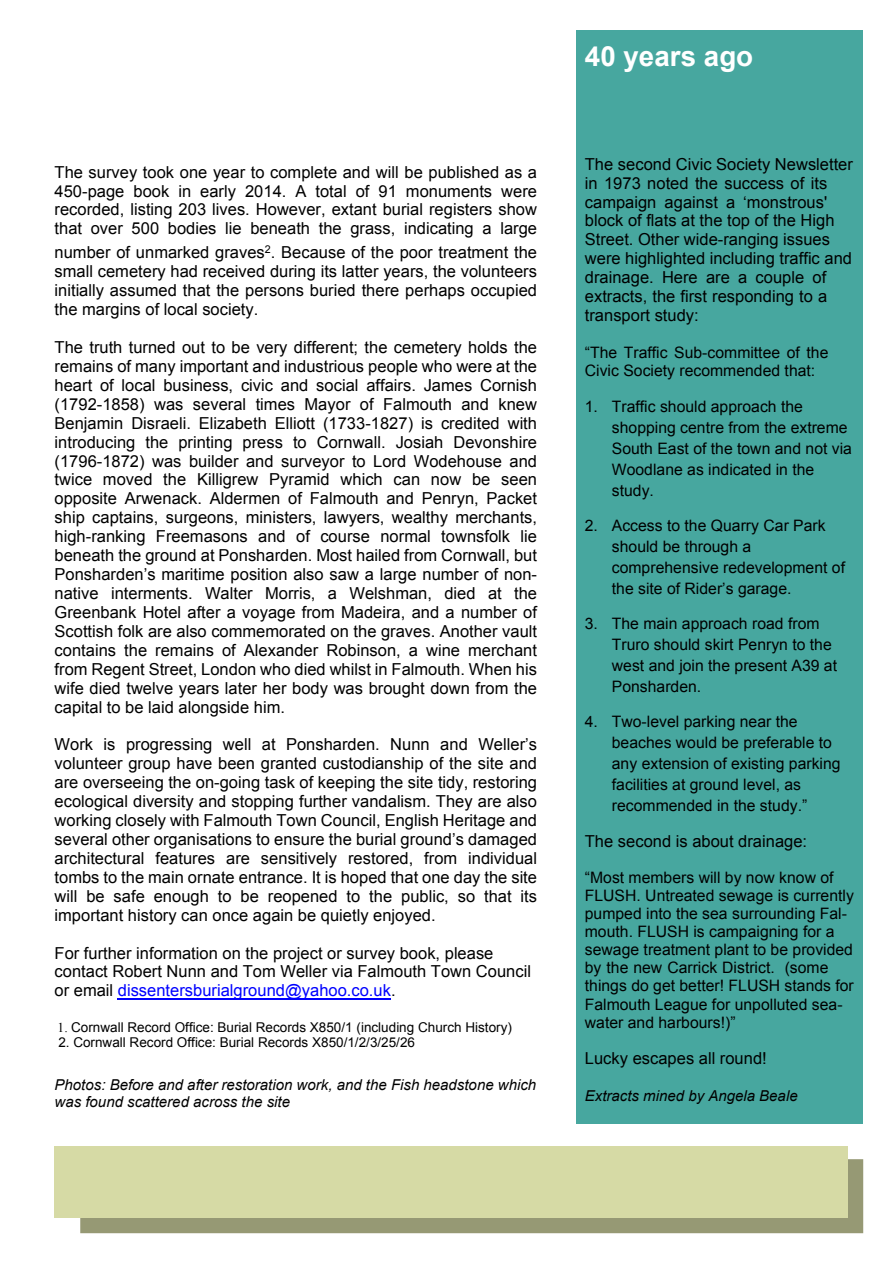
<style>
.page{position:relative;width:893px;height:1263px;background:#fff}
.page>*{position:absolute;margin:0;border:0;box-sizing:border-box;transform-origin:0 0}
.t1{font:700 27.75px "Arial";color:#fff}
.t2{font:16.5px/18.9px "Arial";color:#000;text-align:justify}
.t3{font:15.75px/20.7px "Arial";color:#000}
.t4{font:italic 15px/17.2px "Arial";color:#000}
.t5{font:13.5px "Arial";color:#000}
.s1{color:#00f}
.s2{font-family:"Times New Roman"}
</style>
<div class="page">
<div style="left:576px;top:30px;width:287px;height:1094px;background:#47a79f"></div>
<hr style="left:118px;top:998px;width:273px;height:1px;background:#00f">
<div style="left:80px;top:1159px;width:783px;height:74px;background:#969974"></div>
<div style="left:54px;top:1146px;width:794px;height:71px;background:#d6daa5"></div>
<p class="t2" style="left:55px;top:164px;width:484px">The survey took one year to complete and will be published as a 450-page book in early 2014. A total of 91 monuments were recorded, listing 203 lives. However, extant burial registers show that over 500 bodies lie beneath the grass, indicating a large</p>
<p class="t2" style="left:55px;top:245px;width:484px">number of unmarked graves<sup>2</sup>. Because of the poor treatment the small cemetery had received during its latter years, the volunteers initially assumed that the persons buried there perhaps occupied the margins of local society.</p>
<p class="t2" style="left:55px;top:339px;width:484px">The truth turned out to be very different; the cemetery holds the remains of many important and industrious people who were at the heart of local business, civic and social affairs. James Cornish (1792-1858) was several times Mayor of Falmouth and knew Benjamin Disraeli. Elizabeth Elliott (1733-1827) is credited with introducing the printing press to Cornwall. Josiah Devonshire (1796-1872) was builder and surveyor to Lord Wodehouse and twice moved the Killigrew Pyramid which can now be seen opposite Arwenack. Aldermen of Falmouth and Penryn, Packet ship captains, surgeons, ministers, lawyers, wealthy merchants, high-ranking Freemasons and of course normal townsfolk lie beneath the ground at Ponsharden. Most hailed from Cornwall, but Ponsharden’s maritime position also saw a large number of non&shy;native interments. Walter Morris, a Welshman, died at the Greenbank Hotel after a voyage from Madeira, and a number of Scottish folk are also commemorated on the graves. Another vault contains the remains of Alexander Robinson, a wine merchant from Regent Street, London who died whilst in Falmouth. When his wife died twelve years later her body was brought down from the capital to be laid alongside him.</p>
<p class="t2" style="left:55px;top:737px;width:484px">Work is progressing well at Ponsharden. Nunn and Weller’s volunteer group have been granted custodianship of the site and are overseeing the on-going task of keeping the site tidy, restoring ecological diversity and stopping further vandalism. They are also working closely with Falmouth Town Council, English Heritage and several other organisations to ensure the burial ground’s damaged architectural features are sensitively restored, from individual tombs to the main ornate entrance. It is hoped that one day the site will be safe enough to be reopened to the public, so that its important history can once again be quietly enjoyed.</p>
<p class="t2" style="left:55px;top:945px;width:478px;text-align:left">For further information on the project or survey book, please contact Robert Nunn and Tom Weller via Falmouth Town Council or email <span class="s1">dissentersburialground@yahoo.co.uk</span>.</p>
<p class="t5" style="left:58px;top:1022px;width:456px"><span class="s2">1.</span> Cornwall Record Office: Burial Records X850/1 (including Church History)</p>
<p class="t5" style="left:58px;top:1037px;width:358px">2. Cornwall Record Office: Burial Records X850/1/2/3/25/26</p>
<p class="t4" style="left:55px;top:1077px;width:483px">Photos: Before and after restoration work, and the Fish headstone which was found scattered across the site</p>
<h1 class="t1" style="left:585px;top:46px;width:170px">40 years ago</h1>
<p class="t2" style="left:585px;top:156px;width:270px;text-align:left">The second Civic Society Newsletter in 1973 noted the success of its campaign against a ‘monstrous' block of flats at the top of the High<br>Street. Other wide-ranging issues were highlighted including traffic and drainage. Here are a couple of extracts, the first responding to a transport study:</p>
<p class="t3" style="left:585px;top:345px;width:245px;line-height:18px">“The Traffic Sub-committee of the<br>Civic Society recommended that:</p>
<p class="t3" style="left:612px;top:398px;width:242px;text-indent:-27px">1. Traffic should approach the shopping centre from the extreme<br>South East of the town and not via<br>Woodlane as indicated in the study.</p>
<p class="t3" style="left:612px;top:517px;width:235px;text-indent:-27px">2. Access to the Quarry Car Park should be through a comprehensive redevelopment of the site of Rider’s garage.</p>
<p class="t3" style="left:612px;top:615px;width:227px;text-indent:-27px">3. The main approach road from<br>Truro should skirt Penryn to the west and join the present A39 at<br>Ponsharden.</p>
<p class="t3" style="left:612px;top:713px;width:230px;text-indent:-27px">4. Two-level parking near the beaches would be preferable to any extension of existing parking facilities at ground level, as recommended in the study.”</p>
<p class="t2" style="left:585px;top:833px;width:224px">The second is about drainage:</p>
<p class="t3" style="left:585px;top:870px;width:270px;line-height:18px">“Most members will by now know of FLUSH. Untreated sewage is currently pumped into the sea surrounding Fal&shy;mouth. FLUSH is campaigning for a sewage treatment plant to be provided by the new Carrick District. (some things do get better! FLUSH stands for Falmouth League for unpolluted sea&shy;water and harbours!)”</p>
<p class="t2" style="left:585px;top:1051px;width:183px">Lucky escapes all round!</p>
<p class="t4" style="left:585px;top:1088px;width:214px">Extracts mined by Angela Beale</p>
</div>
